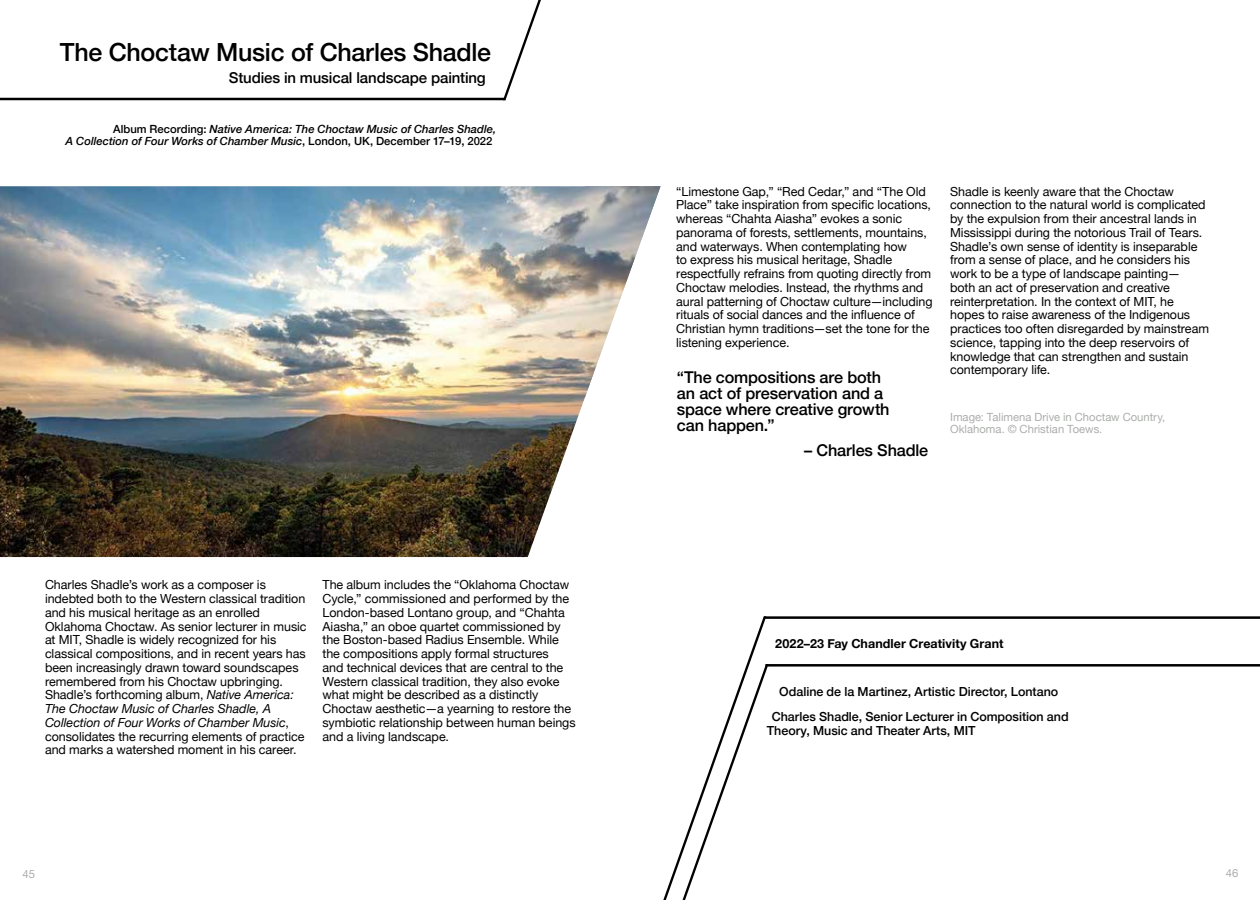
<style>
.page{position:relative;width:1260px;height:900px;background:#fff}
.page>*{position:absolute;margin:0;border:0;box-sizing:border-box;transform-origin:0 0}
.t1{font:500 25px "Helvetica Neue";letter-spacing:-.01em;color:#000}
.t2{font:500 16.25px/16.2px "Helvetica Neue";letter-spacing:-.01em;color:#000}
.t3{font:500 15px "Helvetica Neue";letter-spacing:-.01em;color:#000}
.t4{font:12.5px/13.8px "Helvetica Neue";letter-spacing:-.005em;color:#000}
.t5{font:500 12.5px/25px "Helvetica Neue";color:#000;text-align:center}
.t6{font:700 12.5px "Helvetica Neue";letter-spacing:.005em;color:#000}
.t7{font:italic 500 11.25px/11.9px "Helvetica Neue";letter-spacing:.005em;color:#000}
.t8{font:11.25px/12.5px "Helvetica Neue";color:#abaeab}
.s1{font-style:normal}
.s2{font-style:italic}
</style>
<div class="page">
<hr style="left:0;top:98px;width:505px;height:2px;background:#000">
<svg style="left:501px;top:0;width:40px;height:101px"></svg>
<img style="left:0;top:186px;width:585px;height:371px">
<hr style="left:765px;top:664px;width:495px;height:3px;background:#000">
<hr style="left:764px;top:616px;width:496px;height:3px;background:#000">
<svg style="left:663px;top:616px;width:108px;height:284px"></svg>
<img style="left:585px;top:186px;width:76px;height:211px">
<h1 class="t1" style="left:60px;top:32px;width:433px">The Choctaw Music of Charles Shadle</h1>
<p class="t3" style="left:229px;top:66px;width:259px">Studies in musical landscape painting</p>
<p class="t7" style="left:66px;top:122px;width:432px;text-indent:48px"><span class="s1">Album Recording:</span> Native America: The Choctaw Music of Charles Shadle,<br>A Collection of Four Works of Chamber Music<span class="s1">, London, UK, December 17–19, 2022</span></p>
<p class="t4" style="left:45px;top:579px;width:263px">Charles Shadle’s work as a composer is indebted both to the Western classical tradition and his musical heritage as an enrolled Oklahoma Choctaw. As senior lecturer in music at MIT, Shadle is widely recognized for his classical compositions, and in recent years has been increasingly drawn toward soundscapes remembered from his Choctaw upbringing.<br>Shadle’s forthcoming album, <span class="s2">Native America:<br>The Choctaw Music of Charles Shadle, A Collection of Four Works of Chamber Music</span>, consolidates the recurring elements of practice and marks a watershed moment in his career.</p>
<p class="t4" style="left:322px;top:579px;width:255px">The album includes the “Oklahoma Choctaw Cycle,” commissioned and performed by the London-based Lontano group, and “Chahta Aiasha,” an oboe quartet commissioned by the Boston-based Radius Ensemble. While the compositions apply formal structures<br>and technical devices that are central to the Western classical tradition, they also evoke what might be described as a distinctly Choctaw aesthetic—a yearning to restore the symbiotic relationship between human beings and a living landscape.</p>
<p class="t8" style="left:22px;top:868px;width:14px">45</p>
<p class="t4" style="left:676px;top:185px;width:258px">“Limestone Gap,” “Red Cedar,” and “The Old Place” take inspiration from specific locations, whereas “Chahta Aiasha” evokes a sonic panorama of forests, settlements, mountains, and waterways. When contemplating how<br>to express his musical heritage, Shadle respectfully refrains from quoting directly from Choctaw melodies. Instead, the rhythms and aural patterning of Choctaw culture—including rituals of social dances and the influence of Christian hymn traditions—set the tone for the listening experience.</p>
<p class="t4" style="left:950px;top:185px;width:260px">Shadle is keenly aware that the Choctaw connection to the natural world is complicated by the expulsion from their ancestral lands in Mississippi during the notorious Trail of Tears.<br>Shadle’s own sense of identity is inseparable from a sense of place, and he considers his work to be a type of landscape painting—<br>both an act of preservation and creative reinterpretation. In the context of MIT, he hopes to raise awareness of the Indigenous practices too often disregarded by mainstream science, tapping into the deep reservoirs of knowledge that can strengthen and sustain contemporary life.</p>
<p class="t8" style="left:950px;top:411px;width:217px">Image: Talimena Drive in Choctaw Country,<br>Oklahoma. © Christian Toews.</p>
<h2 class="t2" style="left:677px;top:367px;width:214px">“The compositions are both an act of preservation and a space where creative growth can happen.”</h2>
<h2 class="t2" style="left:804px;top:441px;width:126px">– Charles Shadle</h2>
<p class="t6" style="left:775px;top:634px;width:230px">2022–23 Fay Chandler Creativity Grant</p>
<p class="t5" style="left:772px;top:678px;width:298px">Odaline de la Martinez, Artistic Director, Lontano<br>Charles Shadle, Senior Lecturer in Composition and</p>
<p class="t5" style="left:767px;top:717px;width:210px">Theory, Music and Theater Arts, MIT</p>
<p class="t8" style="left:1226px;top:868px;width:14px">46</p>
</div>
